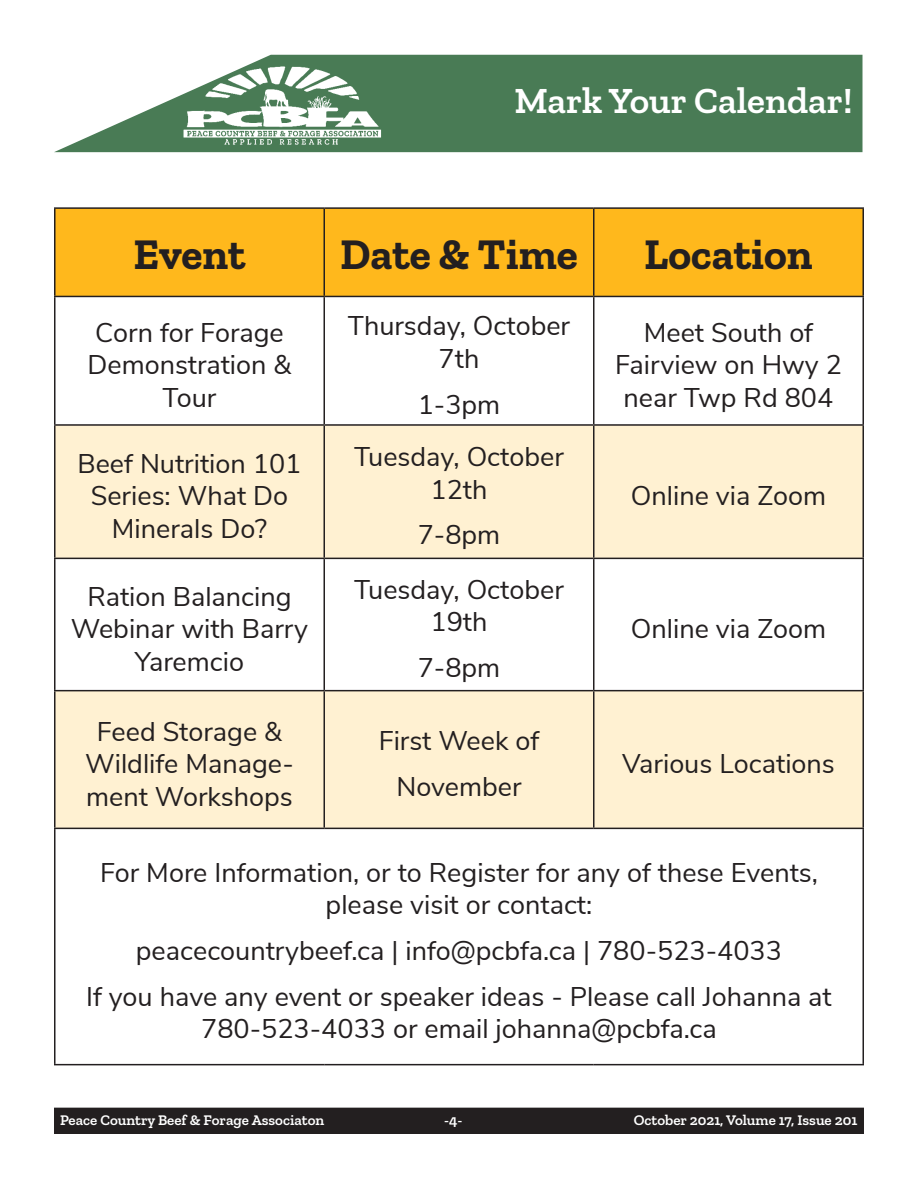
<style>
.page{position:relative;width:918px;height:1188px;background:#fff}
.page>*{position:absolute;margin:0;border:0;box-sizing:border-box;transform-origin:0 0}
.t1{font:700 43.5px "Zilla Slab";color:#231f20}
.t2{font:600 37.5px "Zilla Slab";color:#fff}
.t3{font:27px/32.4px "Nunito Sans";color:#231f20;text-align:center}
.t4{font:600 15px "Zilla Slab";color:#fff}
</style>
<div class="page">
<div style="left:55px;top:1108px;width:808px;height:25px;background:#231f20"></div>
<div style="left:54px;top:1108px;width:810px;height:26px;border:2px solid #231f20"></div>
<svg style="left:54px;top:55px;width:809px;height:97px;fill:#497b55"></svg>
<img style="left:174px;top:62px;width:216px;height:86px">
<div style="left:56px;top:209px;width:806px;height:87px;background:#ffb81c"></div>
<svg style="left:56px;top:426px;width:806px;height:402px;fill:#fff1d2"></svg>
<hr style="left:54px;top:207px;width:270px;height:2px;background:#231f20">
<hr style="left:54px;top:209px;width:2px;height:87px;background:#231f20">
<hr style="left:324px;top:207px;width:270px;height:2px;background:#231f20">
<hr style="left:324px;top:209px;width:1px;height:87px;background:#231f20">
<hr style="left:594px;top:207px;width:270px;height:2px;background:#231f20">
<hr style="left:593px;top:209px;width:1px;height:87px;background:#231f20">
<hr style="left:862px;top:209px;width:2px;height:87px;background:#231f20">
<hr style="left:54px;top:296px;width:270px;height:1px;background:#231f20">
<hr style="left:54px;top:297px;width:2px;height:127px;background:#231f20">
<hr style="left:324px;top:296px;width:270px;height:1px;background:#231f20">
<hr style="left:324px;top:297px;width:1px;height:127px;background:#231f20">
<hr style="left:594px;top:296px;width:270px;height:1px;background:#231f20">
<hr style="left:593px;top:297px;width:1px;height:127px;background:#231f20">
<hr style="left:862px;top:297px;width:2px;height:127px;background:#231f20">
<hr style="left:54px;top:424px;width:270px;height:2px;background:#231f20">
<hr style="left:54px;top:426px;width:2px;height:132px;background:#231f20">
<hr style="left:324px;top:424px;width:270px;height:2px;background:#231f20">
<hr style="left:324px;top:426px;width:1px;height:132px;background:#231f20">
<hr style="left:594px;top:424px;width:270px;height:2px;background:#231f20">
<hr style="left:593px;top:426px;width:1px;height:132px;background:#231f20">
<hr style="left:862px;top:426px;width:2px;height:132px;background:#231f20">
<hr style="left:54px;top:558px;width:270px;height:1px;background:#231f20">
<hr style="left:54px;top:559px;width:2px;height:131px;background:#231f20">
<hr style="left:324px;top:558px;width:270px;height:1px;background:#231f20">
<hr style="left:324px;top:559px;width:1px;height:131px;background:#231f20">
<hr style="left:594px;top:558px;width:270px;height:1px;background:#231f20">
<hr style="left:593px;top:559px;width:1px;height:131px;background:#231f20">
<hr style="left:862px;top:559px;width:2px;height:131px;background:#231f20">
<hr style="left:54px;top:690px;width:270px;height:1px;background:#231f20">
<hr style="left:54px;top:691px;width:2px;height:137px;background:#231f20">
<hr style="left:324px;top:690px;width:270px;height:1px;background:#231f20">
<hr style="left:324px;top:691px;width:1px;height:137px;background:#231f20">
<hr style="left:594px;top:690px;width:270px;height:1px;background:#231f20">
<hr style="left:593px;top:691px;width:1px;height:137px;background:#231f20">
<hr style="left:862px;top:691px;width:2px;height:137px;background:#231f20">
<hr style="left:54px;top:828px;width:270px;height:1px;background:#231f20">
<hr style="left:54px;top:829px;width:2px;height:235px;background:#231f20">
<hr style="left:324px;top:828px;width:270px;height:1px;background:#231f20">
<hr style="left:594px;top:828px;width:270px;height:1px;background:#231f20">
<hr style="left:862px;top:829px;width:2px;height:235px;background:#231f20">
<hr style="left:54px;top:1064px;width:270px;height:1px;background:#231f20">
<hr style="left:324px;top:1064px;width:270px;height:1px;background:#231f20">
<hr style="left:594px;top:1064px;width:270px;height:1px;background:#231f20">
<p class="t2" style="left:514px;top:79px;width:340px">Mark Your Calendar!</p>
<p class="t1" style="left:133px;top:230px;width:114px">Event</p>
<p class="t1" style="left:340px;top:230px;width:239px">Date &amp; Time</p>
<p class="t1" style="left:644px;top:230px;width:170px">Location</p>
<p class="t3" style="left:88px;top:315px;width:205px">Corn for Forage<br>Demonstration &amp;<br>Tour</p>
<p class="t3" style="left:348px;top:308px;width:224px">Thursday, October<br>7th</p>
<p class="t3" style="left:418px;top:386px;width:84px">1-3pm</p>
<p class="t3" style="left:78px;top:446px;width:225px">Beef Nutrition 101<br>Series: What Do<br>Minerals Do?</p>
<p class="t3" style="left:354px;top:439px;width:211px">Tuesday, October<br>12th</p>
<p class="t3" style="left:418px;top:517px;width:84px">7-8pm</p>
<p class="t3" style="left:71px;top:579px;width:239px">Ration Balancing<br>Webinar with Barry<br>Yaremcio</p>
<p class="t3" style="left:354px;top:572px;width:211px">Tuesday, October<br>19th</p>
<p class="t3" style="left:418px;top:650px;width:84px">7-8pm</p>
<p class="t3" style="left:85px;top:714px;width:210px">Feed Storage &amp;<br>Wildlife Manage&shy;ment Workshops</p>
<p class="t3" style="left:379px;top:723px;width:162px">First Week of</p>
<p class="t3" style="left:396px;top:769px;width:127px">November</p>
<p class="t3" style="left:615px;top:315px;width:228px">Meet South of<br>Fairview on Hwy 2 near Twp Rd 804</p>
<p class="t3" style="left:631px;top:478px;width:197px">Online via Zoom</p>
<p class="t3" style="left:631px;top:611px;width:197px">Online via Zoom</p>
<p class="t3" style="left:622px;top:746px;width:214px">Various Locations</p>
<p class="t3" style="left:100px;top:855px;width:719px">For More Information, or to Register for any of these Events, please visit or contact:</p>
<p class="t3" style="left:136px;top:933px;width:648px">peacecountrybeef.ca | info@pcbfa.ca | 780-523-4033</p>
<p class="t3" style="left:86px;top:979px;width:747px">If you have any event or speaker ideas - Please call Johanna at<br>780-523-4033 or email johanna@pcbfa.ca</p>
<p class="t4" style="left:60px;top:1112px;width:266px">Peace Country Beef &amp; Forage Associaton</p>
<p class="t4" style="left:444px;top:1112px;width:20px">-4-</p>
<p class="t4" style="left:634px;top:1112px;width:225px">October 2021, Volume 17, Issue 201</p>
</div>
